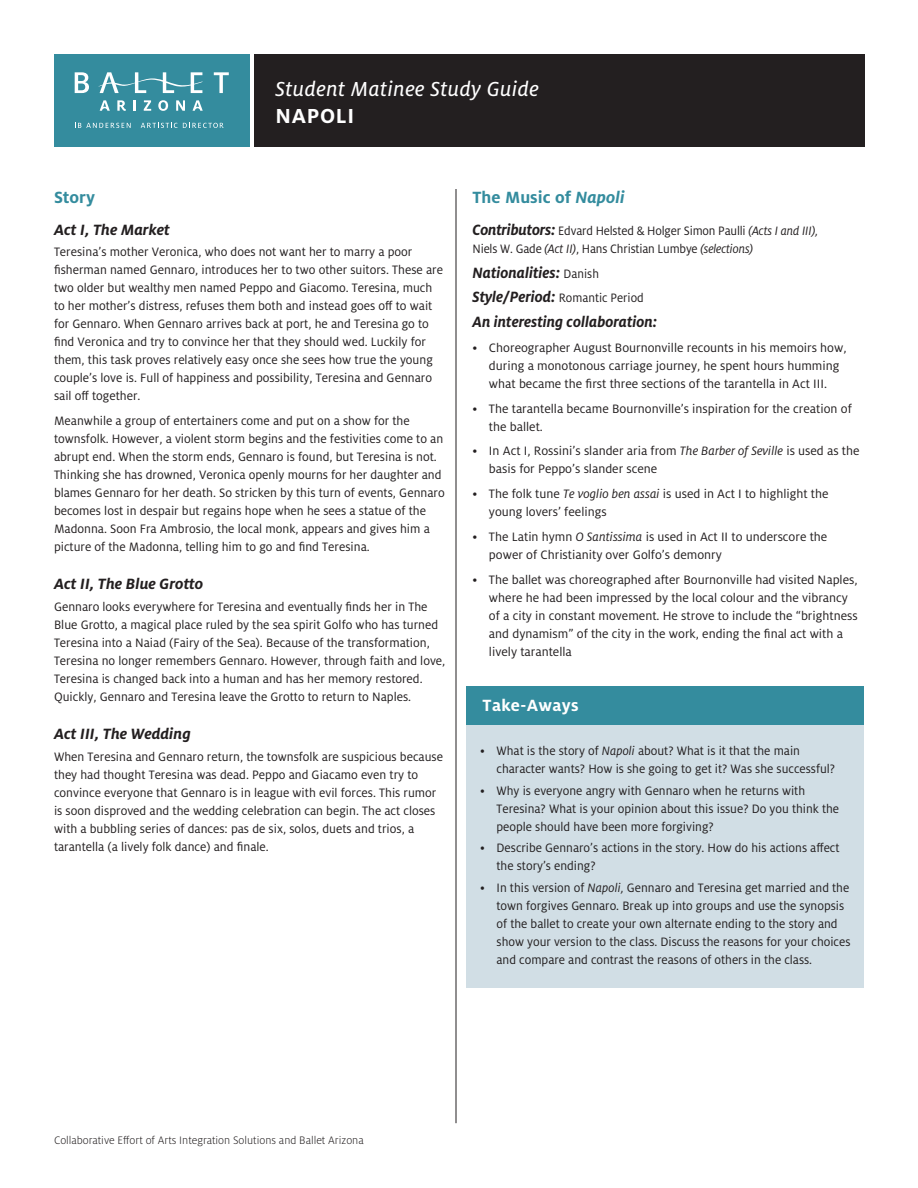
<style>
.page{position:relative;width:918px;height:1188px;background:#fff}
.page>*{position:absolute;margin:0;border:0;box-sizing:border-box;transform-origin:0 0}
.t1{font:22.5px "Milo OT Text Ita";letter-spacing:.02em;color:#fff}
.t2{font:700 22.5px "Milo OT";letter-spacing:.03em;color:#fff}
.t3{font:700 18px "Milo OT";color:#348c9e}
.t4{font:700 18px "Milo OT";letter-spacing:.02em;color:#fff}
.t5{font:italic 700 16.5px "Milo OT";color:#231f20}
.t6{font:italic 700 16.5px "Milo OT";color:#231f20;scale:.95 1}
.t7{font:13.5px/18px "Milo OT";color:#231f20}
.t8{font:13.5px/18px "Milo OT";color:#231f20;scale:.95 1}
.t9{font:300 12px "Milo OT";color:#231f20}
.s1{font-style:italic}
.s2{font-weight:700;font-style:italic;font-size:16.5px}
.s3{font-weight:400;font-style:normal;font-size:13.5px}
</style>
<div class="page">
<div style="left:254px;top:54px;width:610px;height:92px;background:#231f20"></div>
<div style="left:54px;top:54px;width:195px;height:92px;background:#348c9e"></div>
<svg style="left:75px;top:72px;width:14px;height:21px"></svg>
<svg style="left:98px;top:72px;width:105px;height:21px"></svg>
<svg style="left:214px;top:72px;width:15px;height:21px"></svg>
<svg style="left:100px;top:100px;width:10px;height:11px"></svg>
<svg style="left:193px;top:100px;width:10px;height:11px"></svg>
<svg style="left:117px;top:100px;width:9px;height:11px"></svg>
<svg style="left:133px;top:100px;width:3px;height:11px"></svg>
<svg style="left:144px;top:100px;width:7px;height:11px"></svg>
<svg style="left:158px;top:100px;width:10px;height:11px"></svg>
<svg style="left:176px;top:100px;width:9px;height:11px"></svg>
<svg style="left:75px;top:123px;width:56px;height:5px"></svg>
<svg style="left:141px;top:123px;width:36px;height:5px"></svg>
<svg style="left:183px;top:123px;width:41px;height:5px"></svg>
<hr style="left:456px;top:189px;width:1px;height:934px;background:#231f20">
<div style="left:467px;top:687px;width:397px;height:301px;background:#d1dee5"></div>
<div style="left:467px;top:686px;width:397px;height:39px;background:#348c9e"></div>
<h1 class="t1" style="left:276px;top:76px;width:265px">Student Matinee Study Guide</h1>
<h1 class="t2" style="left:276px;top:103px;width:80px">NAPOLI</h1>
<h2 class="t3" style="left:54px;top:188px;width:43px">Story</h2>
<p class="t5" style="left:54px;top:220px;width:117px">Act I, The Market</p>
<p class="t7" style="left:54px;top:243px;width:391px">Teresina’s mother Veronica, who does not want her to marry a poor fisherman named Gennaro, introduces her to two other suitors. These are two older but wealthy men named Peppo and Giacomo. Teresina, much to her mother’s distress, refuses them both and instead goes off to wait for Gennaro. When Gennaro arrives back at port, he and Teresina go to find Veronica and try to convince her that they should wed. Luckily for them, this task proves relatively easy once she sees how true the young couple’s love is. Full of happiness and possibility, Teresina and Gennaro sail off together.</p>
<p class="t7" style="left:54px;top:412px;width:392px">Meanwhile a group of entertainers come and put on a show for the townsfolk. However, a violent storm begins and the festivities come to an abrupt end. When the storm ends, Gennaro is found, but Teresina is not.<br>Thinking she has drowned, Veronica openly mourns for her daughter and blames Gennaro for her death. So stricken by this turn of events, Gennaro becomes lost in despair but regains hope when he sees a statue of the Madonna. Soon Fra Ambrosio, the local monk, appears and gives him a picture of the Madonna, telling him to go and find Teresina.</p>
<p class="t5" style="left:54px;top:575px;width:151px">Act II, The Blue Grotto</p>
<p class="t7" style="left:54px;top:598px;width:393px">Gennaro looks everywhere for Teresina and eventually finds her in The Blue Grotto, a magical place ruled by the sea spirit Golfo who has turned Teresina into a Naiad (Fairy of the Sea). Because of the transformation, Teresina no longer remembers Gennaro. However, through faith and love, Teresina is changed back into a human and has her memory restored.<br>Quickly, Gennaro and Teresina leave the Grotto to return to Naples.</p>
<p class="t5" style="left:54px;top:725px;width:138px">Act III, The Wedding</p>
<p class="t7" style="left:54px;top:748px;width:391px">When Teresina and Gennaro return, the townsfolk are suspicious because they had thought Teresina was dead. Peppo and Giacamo even try to convince everyone that Gennaro is in league with evil forces. This rumor is soon disproved and the wedding celebration can begin. The act closes with a bubbling series of dances: pas de six, solos, duets and trios, a tarantella (a lively folk dance) and finale.</p>
<h2 class="t3" style="left:472px;top:188px;width:154px">The Music of <span class="s1">Napoli</span></h2>
<p class="t8" style="left:472px;top:222px;width:365px"><span class="s2">Contributors:</span> Edvard Helsted &amp; Holger Simon Paulli <span class="s1">(Acts I and III),<br></span>Niels W. Gade <span class="s1">(Act II)</span>, Hans Christian Lumbye <span class="s1">(selections)</span></p>
<p class="t6" style="left:472px;top:263px;width:135px">Nationalities: <span class="s3">Danish</span></p>
<p class="t8" style="left:472px;top:289px;width:182px"><span class="s2">Style/Period:</span> Romantic Period</p>
<p class="t6" style="left:472px;top:313px;width:196px">An interesting collaboration:</p>
<p class="t7" style="left:489px;top:339px;width:359px;text-indent:-16px">• Choreographer August Bournonville recounts in his memoirs how, during a monotonous carriage journey, he spent hours humming what became the first three sections of the tarantella in Act III.</p>
<p class="t7" style="left:489px;top:400px;width:364px;text-indent:-16px">• The tarantella became Bournonville’s inspiration for the creation of the ballet.</p>
<p class="t7" style="left:489px;top:442px;width:372px;text-indent:-16px">• In Act I, Rossini’s slander aria from <span class="s1">The Barber of Seville</span> is used as the basis for Peppo’s slander scene</p>
<p class="t7" style="left:489px;top:485px;width:341px;text-indent:-16px">• The folk tune <span class="s1">Te voglio ben assai</span> is used in Act I to highlight the young lovers’ feelings</p>
<p class="t7" style="left:489px;top:528px;width:340px;text-indent:-16px">• The Latin hymn <span class="s1">O Santissima</span> is used in Act II to underscore the power of Christianity over Golfo’s demonry</p>
<p class="t7" style="left:489px;top:570px;width:370px;text-indent:-16px">• The ballet was choreographed after Bournonville had visited Naples, where he had been impressed by the local colour and the vibrancy of a city in constant movement. He strove to include the “brightness and dynamism” of the city in the work, ending the final act with a lively tarantella</p>
<h2 class="t4" style="left:483px;top:695px;width:98px">Take-Aways</h2>
<p class="t7" style="left:497px;top:742px;width:340px;text-indent:-16px">• What is the story of <span class="s1">Napoli</span> about? What is it that the main character wants? How is she going to get it? Was she successful?</p>
<p class="t7" style="left:497px;top:782px;width:344px;text-indent:-16px">• Why is everyone angry with Gennaro when he returns with<br>Teresina? What is your opinion about this issue? Do you think the people should have been more forgiving?</p>
<p class="t7" style="left:497px;top:839px;width:344px;text-indent:-16px">• Describe Gennaro’s actions in the story. How do his actions affect the story’s ending?</p>
<p class="t7" style="left:497px;top:879px;width:355px;text-indent:-16px">• In this version of <span class="s1">Napoli,</span> Gennaro and Teresina get married and the town forgives Gennaro. Break up into groups and use the synopsis of the ballet to create your own alternate ending to the story and show your version to the class. Discuss the reasons for your choices and compare and contrast the reasons of others in the class.</p>
<p class="t9" style="left:54px;top:1133px;width:311px">Collaborative Effort of Arts Integration Solutions and Ballet Arizona</p>
</div>
